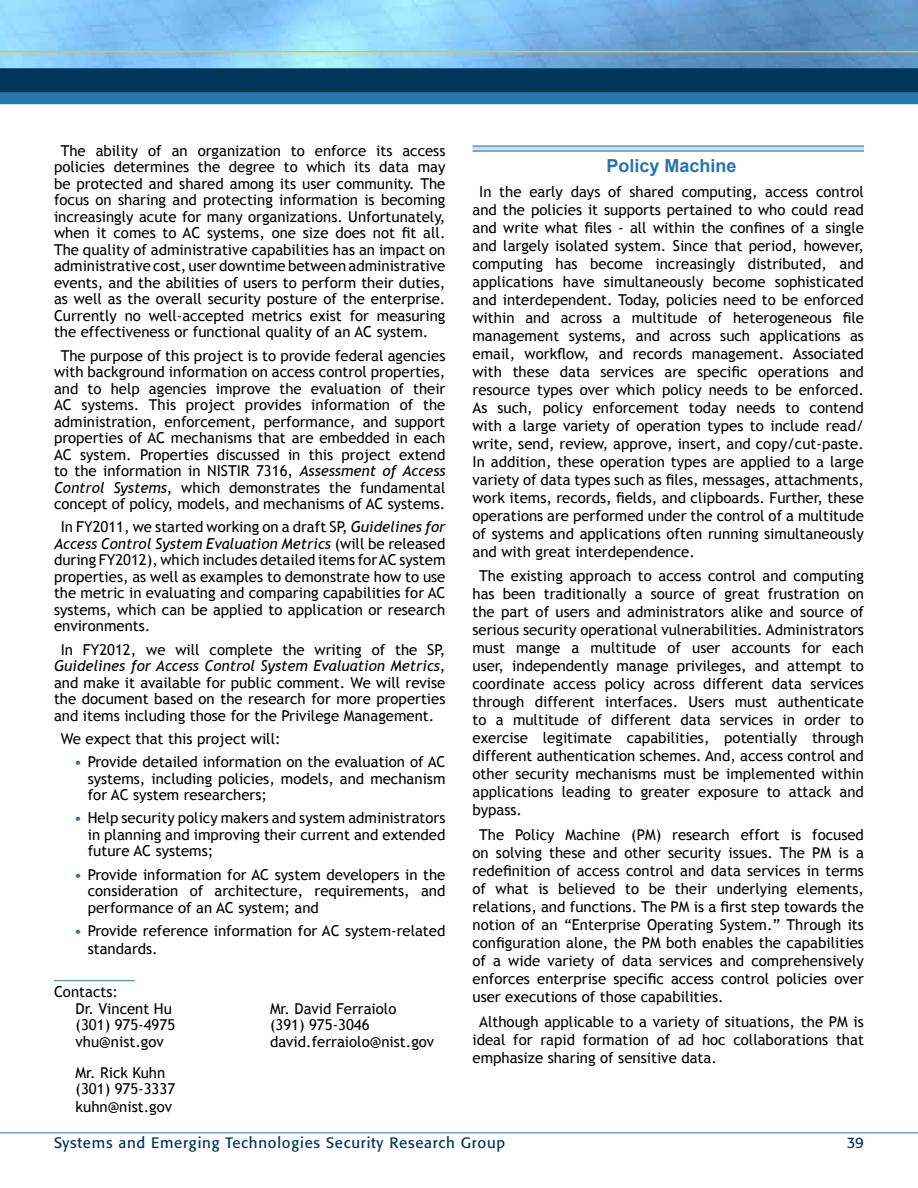
<style>
.page{position:relative;width:918px;height:1188px;background:#fff}
.page>*{position:absolute;margin:0;border:0;box-sizing:border-box;transform-origin:0 0}
.Centered_Headings{font:700 18px "Arial";color:#2874ad}
.Main{font:15px/18px "Trebuchet MS";color:#000;text-align:justify}
.Contacts{font:15px/16.5px "Trebuchet MS";color:#000}
.t1{font:15px "Formata";letter-spacing:.05em;color:#00365a}
.s1{font-style:italic}
.s2{color:#2874ad}
</style>
<div class="page">
<img style="left:0;top:0;width:918px;height:68px">
<div style="left:0;top:68px;width:918px;height:30px;background:#00365a"></div>
<div style="left:0;top:92px;width:918px;height:12px;background:#2874ad"></div>
<hr style="left:0;top:51px;width:918px;height:1px;background:#ebc41c">
<hr style="left:0;top:1132px;width:918px;height:1px;background:#2874ad">
<hr style="left:54px;top:980px;width:81px;height:1px;background:#2874ad">
<svg style="left:472px;top:147px;width:392px;height:4px;background:#bbd2e6"></svg>
<hr style="left:472px;top:146px;width:392px;height:1px;background:#2874ad">
<hr style="left:472px;top:151px;width:392px;height:1px;background:#2874ad">
<p class="Main" style="left:54px;top:142px;width:393px;line-height:16.5px;text-indent:7px">The ability of an organization to enforce its access policies determines the degree to which its data may be protected and shared among its user community. The focus on sharing and protecting information is becoming increasingly acute for many organizations. Unfortunately, when it comes to AC systems, one size does not fit all.<br>The quality of administrative capabilities has an impact on administrative cost, user downtime between administrative events, and the abilities of users to perform their duties, as well as the overall security posture of the enterprise.<br>Currently no well-accepted metrics exist for measuring the effectiveness or functional quality of an AC system.</p>
<p class="Main" style="left:54px;top:347px;width:393px;line-height:16.5px;text-align:center">The purpose of this project is to provide federal agencies with background information on access control properties, and to help agencies improve the evaluation of their AC systems. This project provides information of the administration, enforcement, performance, and support properties of AC mechanisms that are embedded in each AC system. Properties discussed in this project extend to the information in NISTIR 7316, <span class="s1">Assessment of Access Control Systems</span>, which demonstrates the fundamental concept of policy, models, and mechanisms of AC systems.</p>
<p class="Main" style="left:54px;top:519px;width:393px;line-height:16.5px;text-indent:7px">In FY2011, we started working on a draft SP, <span class="s1">Guidelines for Access Control System Evaluation Metrics</span> (will be released during FY2012), which includes detailed items for AC system properties, as well as examples to demonstrate how to use the metric in evaluating and comparing capabilities for AC systems, which can be applied to application or research environments.</p>
<p class="Main" style="left:54px;top:641px;width:393px;line-height:16.5px;text-indent:7px">In FY2012, we will complete the writing of the SP, <span class="s1">Guidelines for Access Control System Evaluation Metrics</span>, and make it available for public comment. We will revise the document based on the research for more properties and items including those for the Privilege Management.</p>
<p class="Main" style="left:61px;top:730px;width:221px">We expect that this project will:</p>
<p class="Main" style="left:88px;top:754px;width:359px;line-height:16.5px;text-indent:-14px"><span class="s2">•</span> Provide detailed information on the evaluation of AC systems, including policies, models, and mechanism for AC system researchers;</p>
<p class="Main" style="left:88px;top:810px;width:359px;line-height:16.5px;text-indent:-14px"><span class="s2">•</span> Help security policy makers and system administrators in planning and improving their current and extended future AC systems;</p>
<p class="Main" style="left:88px;top:866px;width:359px;line-height:16.5px;text-indent:-14px"><span class="s2">•</span> Provide information for AC system developers in the consideration of architecture, requirements, and performance of an AC system; and</p>
<p class="Main" style="left:88px;top:922px;width:359px;text-indent:-14px"><span class="s2">•</span> Provide reference information for AC system-related standards.</p>
<p class="Contacts" style="left:76px;top:984px;width:98px;text-indent:-22px">Contacts:<br>Dr. Vincent Hu</p>
<p class="Contacts" style="left:270px;top:1000px;width:128px">Mr. David Ferraiolo</p>
<p class="Contacts" style="left:76px;top:1017px;width:101px">(301) 975-4975</p>
<p class="Contacts" style="left:270px;top:1017px;width:101px">(391) 975-3046</p>
<p class="Contacts" style="left:76px;top:1033px;width:90px">vhu@nist.gov</p>
<p class="Contacts" style="left:270px;top:1033px;width:166px">david.ferraiolo@nist.gov</p>
<p class="Contacts" style="left:76px;top:1064px;width:101px">Mr. Rick Kuhn (301) 975-3337</p>
<p class="Contacts" style="left:76px;top:1099px;width:98px">kuhn@nist.gov</p>
<p class="Centered_Headings" style="left:607px;top:154px;width:132px">Policy Machine</p>
<p class="Main" style="left:472px;top:182px;width:393px;text-indent:7px">In the early days of shared computing, access control and the policies it supports pertained to who could read and write what files - all within the confines of a single and largely isolated system. Since that period, however, computing has become increasingly distributed, and applications have simultaneously become sophisticated and interdependent. Today, policies need to be enforced within and across a multitude of heterogeneous file management systems, and across such applications as email, workflow, and records management. Associated with these data services are specific operations and resource types over which policy needs to be enforced.<br>As such, policy enforcement today needs to contend with a large variety of operation types to include read/ write, send, review, approve, insert, and copy/cut-paste.<br>In addition, these operation types are applied to a large variety of data types such as files, messages, attachments, work items, records, fields, and clipboards. Further, these operations are performed under the control of a multitude of systems and applications often running simultaneously and with great interdependence.</p>
<p class="Main" style="left:472px;top:567px;width:393px;text-indent:7px">The existing approach to access control and computing has been traditionally a source of great frustration on the part of users and administrators alike and source of serious security operational vulnerabilities. Administrators must mange a multitude of user accounts for each user, independently manage privileges, and attempt to coordinate access policy across different data services through different interfaces. Users must authenticate to a multitude of different data services in order to exercise legitimate capabilities, potentially through different authentication schemes. And, access control and other security mechanisms must be implemented within applications leading to greater exposure to attack and bypass.</p>
<p class="Main" style="left:472px;top:826px;width:393px;text-indent:7px">The Policy Machine (PM) research effort is focused on solving these and other security issues. The PM is a redefinition of access control and data services in terms of what is believed to be their underlying elements, relations, and functions. The PM is a first step towards the notion of an “Enterprise Operating System.” Through its configuration alone, the PM both enables the capabilities of a wide variety of data services and comprehensively enforces enterprise specific access control policies over user executions of those capabilities.</p>
<p class="Main" style="left:472px;top:1013px;width:393px;text-indent:7px">Although applicable to a variety of situations, the PM is ideal for rapid formation of ad hoc collaborations that emphasize sharing of sensitive data.</p>
<p class="t1" style="left:54px;top:1134px;width:453px">Systems and Emerging Technologies Security Research Group</p>
<p class="t1" style="left:847px;top:1134px;width:19px">39</p>
</div>
